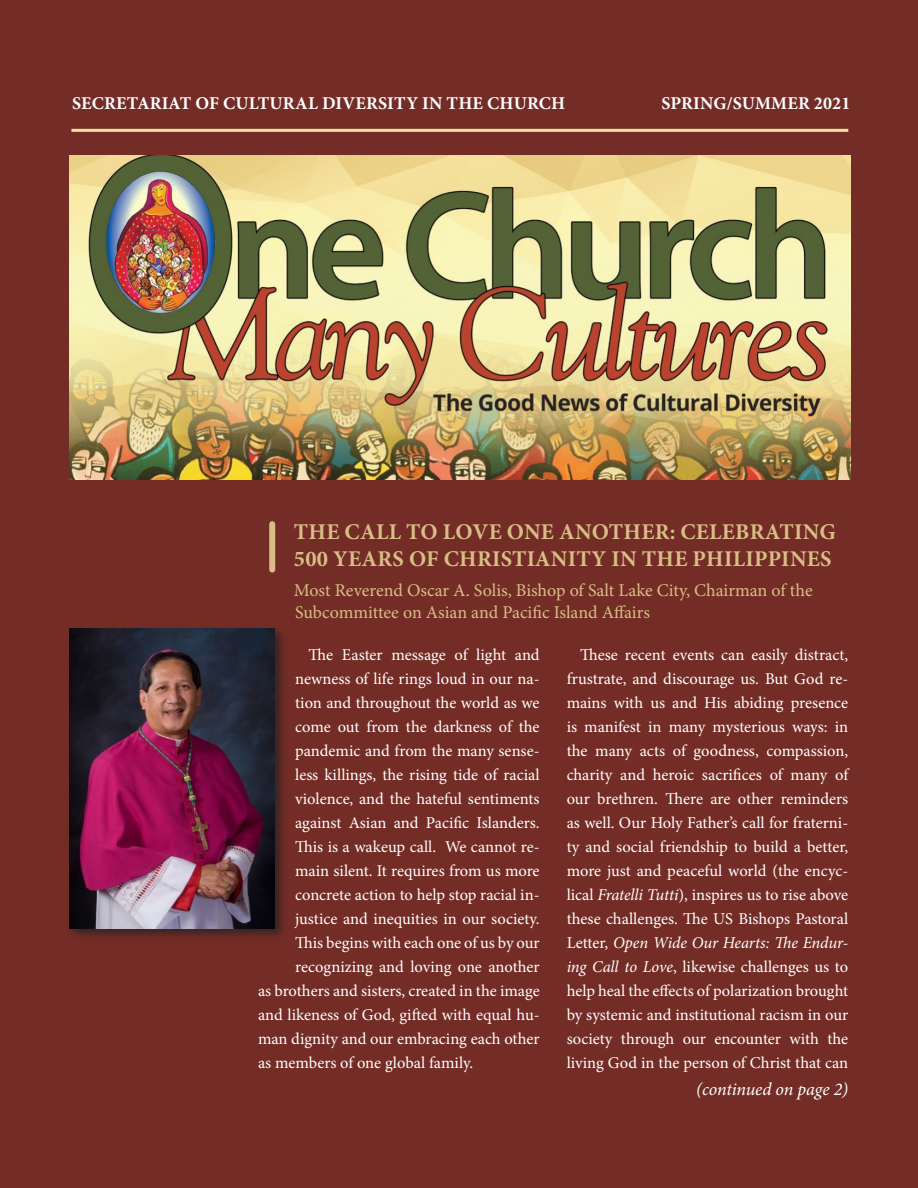
<style>
.page{position:relative;width:918px;height:1188px;background:#742d26}
.page>*{position:absolute;margin:0;border:0;box-sizing:border-box;transform-origin:0 0}
.Header_Orange{font:700 22.5px/27px "Minion Pro";letter-spacing:.01em;color:#d8be86}
.t1{font:18px/21.6px "Minion Pro";letter-spacing:-.005em;color:#d8be86}
.Header_White{font:700 18px "Minion Pro";letter-spacing:.01em;color:#fff}
.t2{font:italic 18px "Minion Pro";letter-spacing:-.01em;color:#fff}
.Body_Text_White{font:16.5px/24px "Minion Pro";color:#fff;text-align:justify}
.s1{font-style:italic}
</style>
<div class="page">
<hr style="left:71px;top:129px;width:777px;height:3px;background:#f3e1a3">
<div style="left:269px;top:524px;width:6px;height:46px;background:#d8be86"></div>
<img style="left:70px;top:156px;width:780px;height:324px">
<div style="left:66px;top:625px;width:222px;height:316px;background:#231f20;opacity:.75"></div>
<img style="left:70px;top:628px;width:205px;height:300px">
<p class="Header_White" style="left:72px;top:91px;width:495px">SECRETARIAT OF CULTURAL DIVERSITY IN THE CHURCH</p>
<p class="Header_White" style="left:661px;top:91px;width:191px">SPRING/SUMMER 2021</p>
<p class="Header_Orange" style="left:294px;top:518px;width:543px">THE CALL TO LOVE ONE ANOTHER: CELEBRATING<br>500 YEARS OF CHRISTIANITY IN THE PHILIPPINES</p>
<p class="t1" style="left:294px;top:580px;width:520px">Most Reverend Oscar A. Solis, Bishop of Salt Lake City, Chairman of the<br>Subcommittee on Asian and Pacific Island Affairs</p>
<p class="Body_Text_White" style="left:309px;top:643px;width:233px">The Easter message of light and</p>
<p class="Body_Text_White" style="left:295px;top:667px;width:246px">newness of life rings loud in our na-</p>
<p class="Body_Text_White" style="left:295px;top:691px;width:246px">tion and throughout the world as we</p>
<p class="Body_Text_White" style="left:295px;top:715px;width:246px">come out from the darkness of the</p>
<p class="Body_Text_White" style="left:295px;top:739px;width:246px">pandemic and from the many sense-</p>
<p class="Body_Text_White" style="left:295px;top:763px;width:246px">less killings, the rising tide of racial</p>
<p class="Body_Text_White" style="left:295px;top:787px;width:246px">violence, and the hateful sentiments</p>
<p class="Body_Text_White" style="left:295px;top:811px;width:246px">against Asian and Pacific Islanders.</p>
<p class="Body_Text_White" style="left:295px;top:835px;width:246px">This is a wakeup call. We cannot re-</p>
<p class="Body_Text_White" style="left:295px;top:859px;width:246px">main silent. It requires from us more</p>
<p class="Body_Text_White" style="left:295px;top:883px;width:246px">concrete action to help stop racial in-</p>
<p class="Body_Text_White" style="left:295px;top:907px;width:246px">justice and inequities in our society.</p>
<p class="Body_Text_White" style="left:295px;top:931px;width:246px">This begins with each one of us by our</p>
<p class="Body_Text_White" style="left:295px;top:955px;width:246px">recognizing and loving one another</p>
<p class="Body_Text_White" style="left:258px;top:979px;width:283px">as brothers and sisters, created in the image</p>
<p class="Body_Text_White" style="left:258px;top:1003px;width:283px">and likeness of God, gifted with equal hu-</p>
<p class="Body_Text_White" style="left:258px;top:1027px;width:283px">man dignity and our embracing each other</p>
<p class="Body_Text_White" style="left:258px;top:1051px;width:217px">as members of one global family.</p>
<p class="Body_Text_White" style="left:567px;top:643px;width:283px;text-indent:14px">These recent events can easily distract, frustrate, and discourage us. But God re&shy;mains with us and His abiding presence is manifest in many mysterious ways: in the many acts of goodness, compassion, charity and heroic sacrifices of many of our brethren. There are other reminders as well. Our Holy Father’s call for fraterni&shy;ty and social friendship to build a better, more just and peaceful world (the encyc&shy;lical <span class="s1">Fratelli Tutti</span>), inspires us to rise above these challenges. The US Bishops Pastoral Letter, <span class="s1">Open Wide Our Hearts: The Endur&shy;ing Call to Love</span>, likewise challenges us to help heal the effects of polarization brought by systemic and institutional racism in our society through our encounter with the living God in the person of Christ that can</p>
<p class="t2" style="left:696px;top:1077px;width:154px">(continued on page 2)</p>
</div>
